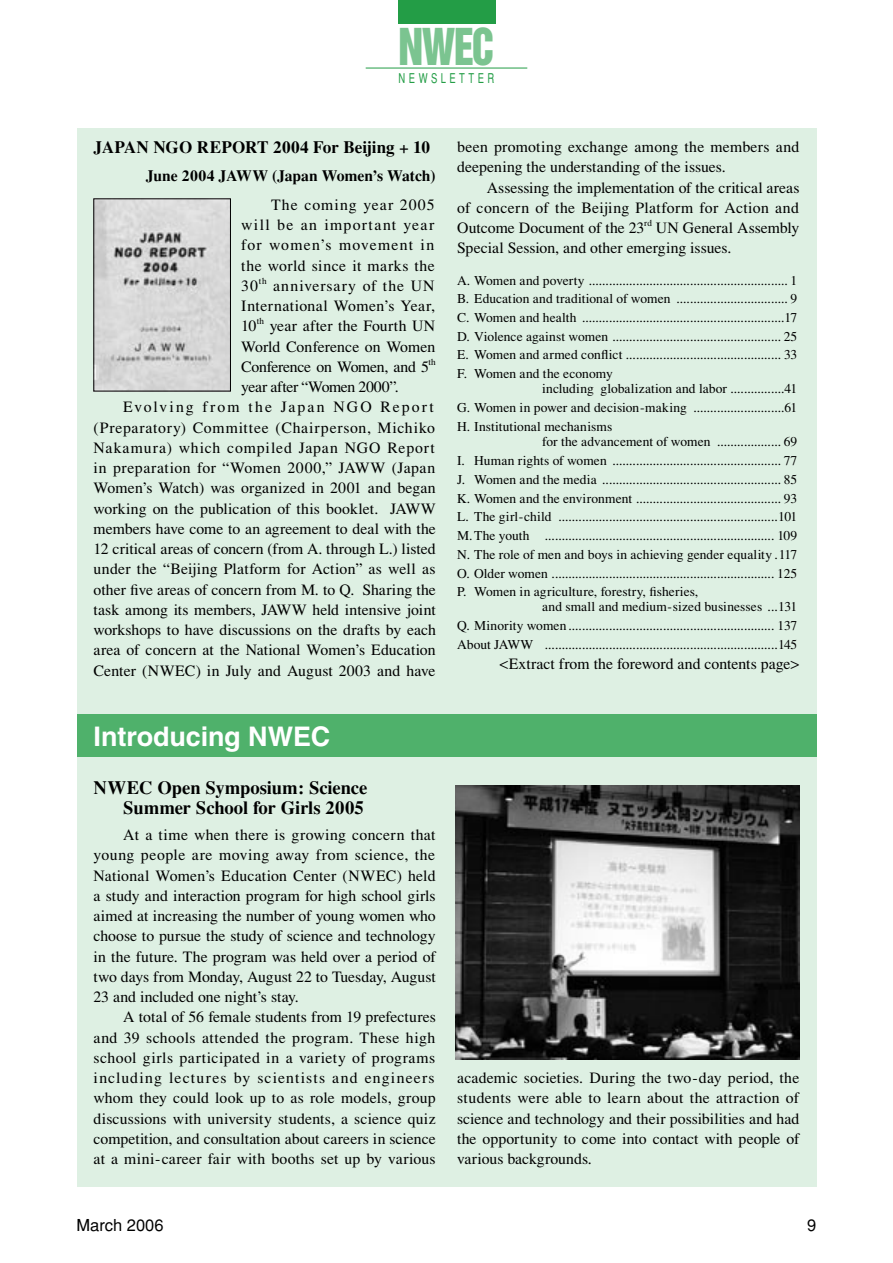
<style>
.page{position:relative;width:893px;height:1263px;background:#fff}
.page>*{position:absolute;margin:0;border:0;box-sizing:border-box;transform-origin:0 0}
.t1{font:46.5px "Helvetica Inserat";color:#7bc490;scale:.87 1}
.t2{font:700 27px "Helvetica";letter-spacing:-.005em;color:#fff}
.t3{font:700 18.75px/20.2px "Times";letter-spacing:-.005em;color:#000;text-align:right}
.t4{font:700 17.25px "Times";letter-spacing:-.005em;color:#000}
.t5{font:16.5px "Helvetica";color:#000}
.t6{font:15.75px/20.2px "Times";letter-spacing:.01em;color:#000;text-align:justify}
.t7{font:15.75px "Times";letter-spacing:.05em;color:#000}
.t8{font:15.75px "Times";letter-spacing:.035em;color:#000}
.t9{font:15.75px "Times";letter-spacing:.055em;color:#000}
.t10{font:700 15.75px "Times";letter-spacing:-.005em;color:#000}
.t11{font:15.75px "Times";letter-spacing:.125em;color:#000}
.t12{font:15.75px "Times";letter-spacing:-.025em;color:#000}
.t13{font:13.5px/18.8px "Times";letter-spacing:.005em;color:#000;text-align:justify}
.t14{font:13.5px "Helvetica";letter-spacing:.365em;color:#239d46;scale:.7 1}
.t15{font:9.15px "Times";letter-spacing:.025em;color:#000}
</style>
<div class="page">
<div style="left:77px;top:128px;width:739px;height:1058px;background:#def0e3"></div>
<div style="left:398px;top:0;width:97px;height:23px;background:#239d46"></div>
<hr style="left:366px;top:68px;width:161px;height:1px;background:#239d46">
<img style="left:96px;top:201px;width:133px;height:188px">
<div style="left:77px;top:714px;width:739px;height:43px;background:#4fb16b"></div>
<img style="left:455px;top:785px;width:344px;height:274px">
<h1 class="t1" style="left:399px;top:19px;width:111px">NWEC</h1>
<p class="t14" style="left:399px;top:70px;width:138px">NEWSLETTER</p>
<p class="t4" style="left:94px;top:137px;width:338px">JAPAN NGO REPORT 2004 For Beijing + 10</p>
<p class="t10" style="left:146px;top:166px;width:291px">June 2004 JAWW (Japan Women’s Watch)</p>
<p class="t6" style="left:241px;top:194px;width:195px;text-indent:30px">The coming year 2005 will be an important year for women’s movement in the world since it marks the 30</p>
<p class="t15" style="left:259px;top:275px;width:9px">th</p>
<p class="t6" style="left:241px;top:275px;width:195px;text-indent:32px">anniversary of the UN International Women’s Year, 10</p>
<p class="t15" style="left:257px;top:316px;width:9px">th</p>
<p class="t6" style="left:241px;top:316px;width:196px;text-indent:28px">year after the Fourth UN World Conference on Women Conference on Women, and 5</p>
<p class="t15" style="left:429px;top:356px;width:9px">th</p>
<p class="t12" style="left:241px;top:378px;width:159px">year after “Women 2000”.</p>
<p class="t11" style="left:123px;top:398px;width:312px">Evolving from the Japan NGO Report</p>
<p class="t7" style="left:94px;top:419px;width:343px">(Preparatory) Committee (Chairperson, Michiko</p>
<p class="t9" style="left:94px;top:439px;width:343px">Nakamura) which compiled Japan NGO Report</p>
<p class="t8" style="left:94px;top:459px;width:343px">in preparation for “Women 2000,” JAWW (Japan</p>
<p class="t6" style="left:94px;top:478px;width:344px">Women’s Watch) was organized in 2001 and began</p>
<p class="t6" style="left:94px;top:498px;width:344px">working on the publication of this booklet. JAWW</p>
<p class="t6" style="left:94px;top:518px;width:344px">members have come to an agreement to deal with the</p>
<p class="t6" style="left:94px;top:539px;width:344px">12 critical areas of concern (from A. through L.) listed</p>
<p class="t6" style="left:94px;top:559px;width:343px">under the “Beijing Platform for Action” as well as</p>
<p class="t6" style="left:94px;top:579px;width:344px">other five areas of concern from M. to Q. Sharing the</p>
<p class="t6" style="left:94px;top:599px;width:344px">task among its members, JAWW held intensive joint</p>
<p class="t6" style="left:94px;top:620px;width:344px">workshops to have discussions on the drafts by each</p>
<p class="t6" style="left:94px;top:640px;width:344px">area of concern at the National Women’s Education</p>
<p class="t6" style="left:94px;top:660px;width:344px">Center (NWEC) in July and August 2003 and have</p>
<h2 class="t2" style="left:94px;top:720px;width:238px">Introducing NWEC</h2>
<p class="t3" style="left:94px;top:777px;width:275px">NWEC Open Symposium: Science<br>Summer School for Girls 2005</p>
<p class="t6" style="left:94px;top:825px;width:344px;text-indent:30px">At a time when there is growing concern that young people are moving away from science, the National Women’s Education Center (NWEC) held a study and interaction program for high school girls aimed at increasing the number of young women who choose to pursue the study of science and technology in the future. The program was held over a period of two days from Monday, August 22 to Tuesday, August 23 and included one night’s stay.</p>
<p class="t6" style="left:94px;top:1007px;width:344px;text-indent:30px">A total of 56 female students from 19 prefectures and 39 schools attended the program. These high school girls participated in a variety of programs including lectures by scientists and engineers whom they could look up to as role models, group discussions with university students, a science quiz competition, and consultation about careers in science at a mini-career fair with booths set up by various</p>
<p class="t6" style="left:457px;top:137px;width:344px">been promoting exchange among the members and deepening the understanding of the issues.</p>
<p class="t6" style="left:457px;top:177px;width:344px;text-indent:30px">Assessing the implementation of the critical areas of concern of the Beijing Platform for Action and Outcome Document of the 23</p>
<p class="t15" style="left:644px;top:218px;width:9px">rd</p>
<p class="t6" style="left:457px;top:218px;width:344px;text-indent:199px">UN General Assembly<br>Special Session, and other emerging issues.</p>
<p class="t13" style="left:457px;top:271px;width:342px">A. Women and poverty ........................................................... 1<br>B. Education and traditional of women ................................. 9<br>C. Women and health ............................................................17<br>D. Violence against women .................................................. 25<br>E. Women and armed conflict .............................................. 33<br>F. Women and the economy</p>
<p class="t13" style="left:457px;top:379px;width:342px;text-indent:85px">including globalization and labor ................41<br>G. Women in power and decision-making ...........................61<br>H. Institutional mechanisms</p>
<p class="t13" style="left:457px;top:432px;width:342px;text-indent:85px">for the advancement of women ................... 69<br>I. Human rights of women .................................................. 77<br>J. Women and the media ..................................................... 85<br>K. Women and the environment ........................................... 93<br>L. The girl-child .................................................................101<br>M.The youth .................................................................... 109<br>N. The role of men and boys in achieving gender equality .117<br>O. Older women .................................................................. 125<br>P. Women in agriculture, forestry, fisheries,</p>
<p class="t13" style="left:457px;top:597px;width:342px;text-indent:85px">and small and medium-sized businesses ...131<br>Q. Minority women ............................................................. 137<br>About JAWW .....................................................................145</p>
<p class="t6" style="left:500px;top:654px;width:301px">&lt;Extract from the foreword and contents page&gt;</p>
<p class="t6" style="left:457px;top:1068px;width:344px">academic societies. During the two-day period, the students were able to learn about the attraction of science and technology and their possibilities and had the opportunity to come into contact with people of various backgrounds.</p>
<p class="t5" style="left:77px;top:1215px;width:89px">March 2006</p>
<p class="t5" style="left:807px;top:1215px;width:11px">9</p>
</div>
